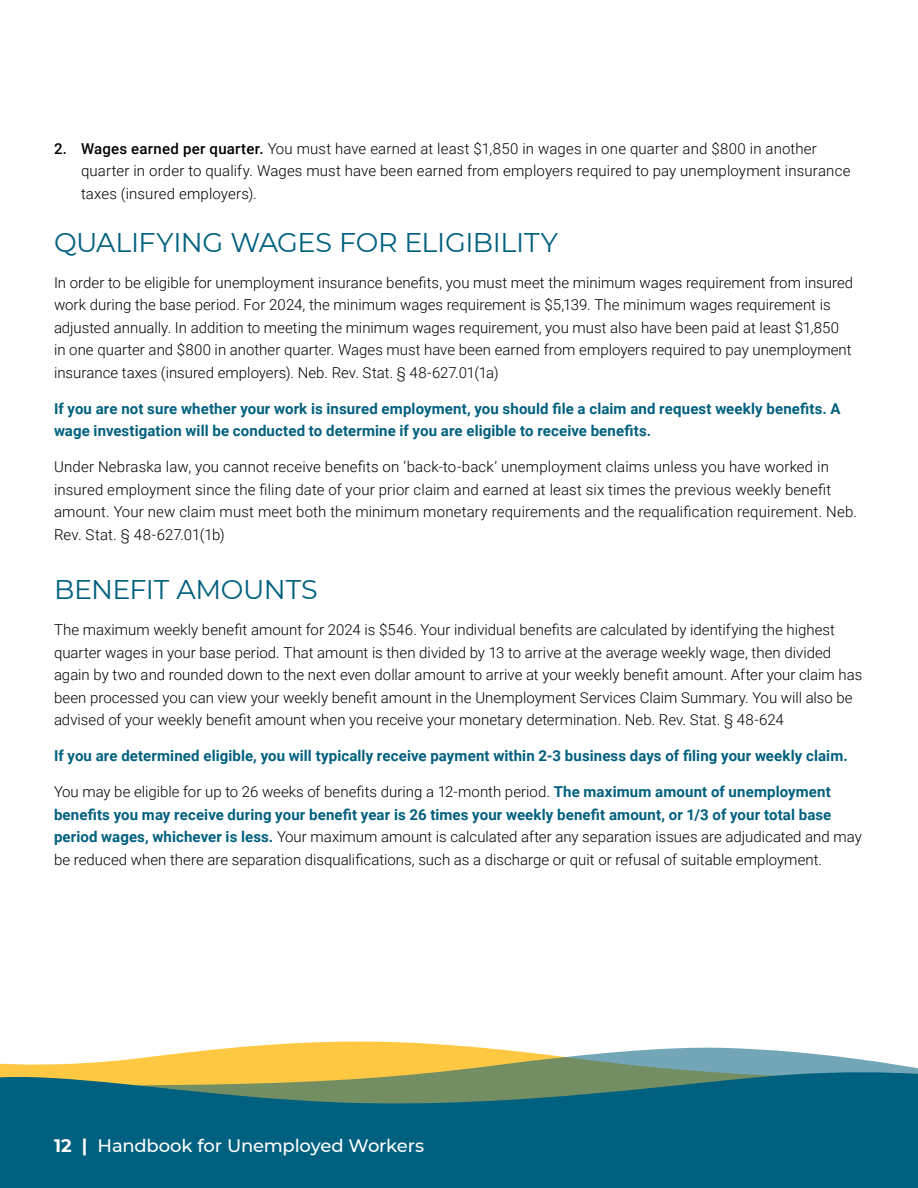
<style>
.page{position:relative;width:918px;height:1188px;background:#fff}
.page>*{position:absolute;margin:0;border:0;box-sizing:border-box;transform-origin:0 0}
.t1{font:27px "Montserrat";letter-spacing:-.015em;color:#00607f}
.t2{font:500 18px "Montserrat";letter-spacing:-.01em;color:#fff}
.t3{font:300 15px/22.5px "Roboto";letter-spacing:.005em;color:#000}
.t4{font:700 15px/22.5px "Roboto";letter-spacing:.01em;color:#00607f}
.s1{font-weight:500}
.s2{font-weight:700;color:#00607f}
.s3{font-weight:700}
</style>
<div class="page">
<svg style="left:242px;top:1042px;width:231px;height:5px"></svg>
<svg style="left:0;top:1047px;width:918px;height:24px"></svg>
<svg style="left:0;top:1071px;width:918px;height:117px;background:#176979"></svg>
<p class="t3" style="left:81px;top:137px;width:771px;text-indent:-27px"><span class="s1">2. Wages earned per quarter.</span> You must have earned at least $1,850 in wages in one quarter and $800 in another quarter in order to qualify. Wages must have been earned from employers required to pay unemployment insurance taxes (insured employers).</p>
<h1 class="t1" style="left:54px;top:224px;width:505px">QUALIFYING WAGES FOR ELIGIBILITY</h1>
<p class="t3" style="left:54px;top:271px;width:801px">In order to be eligible for unemployment insurance benefits, you must meet the minimum wages requirement from insured work during the base period. For 2024, the minimum wages requirement is $5,139. The minimum wages requirement is adjusted annually. In addition to meeting the minimum wages requirement, you must also have been paid at least $1,850 in one quarter and $800 in another quarter. Wages must have been earned from employers required to pay unemployment insurance taxes (insured employers). Neb. Rev. Stat. § 48-627.01(1a)</p>
<p class="t4" style="left:54px;top:397px;width:788px">If you are not sure whether your work is insured employment, you should file a claim and request weekly benefits. A wage investigation will be conducted to determine if you are eligible to receive benefits.</p>
<p class="t3" style="left:54px;top:455px;width:805px">Under Nebraska law, you cannot receive benefits on ‘back-to-back’ unemployment claims unless you have worked in insured employment since the filing date of your prior claim and earned at least six times the previous weekly benefit amount. Your new claim must meet both the minimum monetary requirements and the requalification requirement. Neb.<br>Rev. Stat. § 48-627.01(1b)</p>
<h1 class="t1" style="left:54px;top:571px;width:265px">BENEFIT AMOUNTS</h1>
<p class="t3" style="left:54px;top:618px;width:810px">The maximum weekly benefit amount for 2024 is $546. Your individual benefits are calculated by identifying the highest quarter wages in your base period. That amount is then divided by 13 to arrive at the average weekly wage, then divided again by two and rounded down to the next even dollar amount to arrive at your weekly benefit amount. After your claim has been processed you can view your weekly benefit amount in the Unemployment Services Claim Summary. You will also be advised of your weekly benefit amount when you receive your monetary determination. Neb. Rev. Stat. § 48-624</p>
<p class="t4" style="left:54px;top:744px;width:795px">If you are determined eligible, you will typically receive payment within 2-3 business days of filing your weekly claim.</p>
<p class="t3" style="left:54px;top:780px;width:809px">You may be eligible for up to 26 weeks of benefits during a 12-month period. <span class="s2">The maximum amount of unemployment benefits you may receive during your benefit year is 26 times your weekly benefit amount, or 1/3 of your total base period wages, whichever is less.</span> Your maximum amount is calculated after any separation issues are adjudicated and may be reduced when there are separation disqualifications, such as a discharge or quit or refusal of suitable employment.</p>
<p class="t2" style="left:54px;top:1133px;width:372px"><span class="s3">12 |</span> Handbook for Unemployed Workers</p>
</div>
